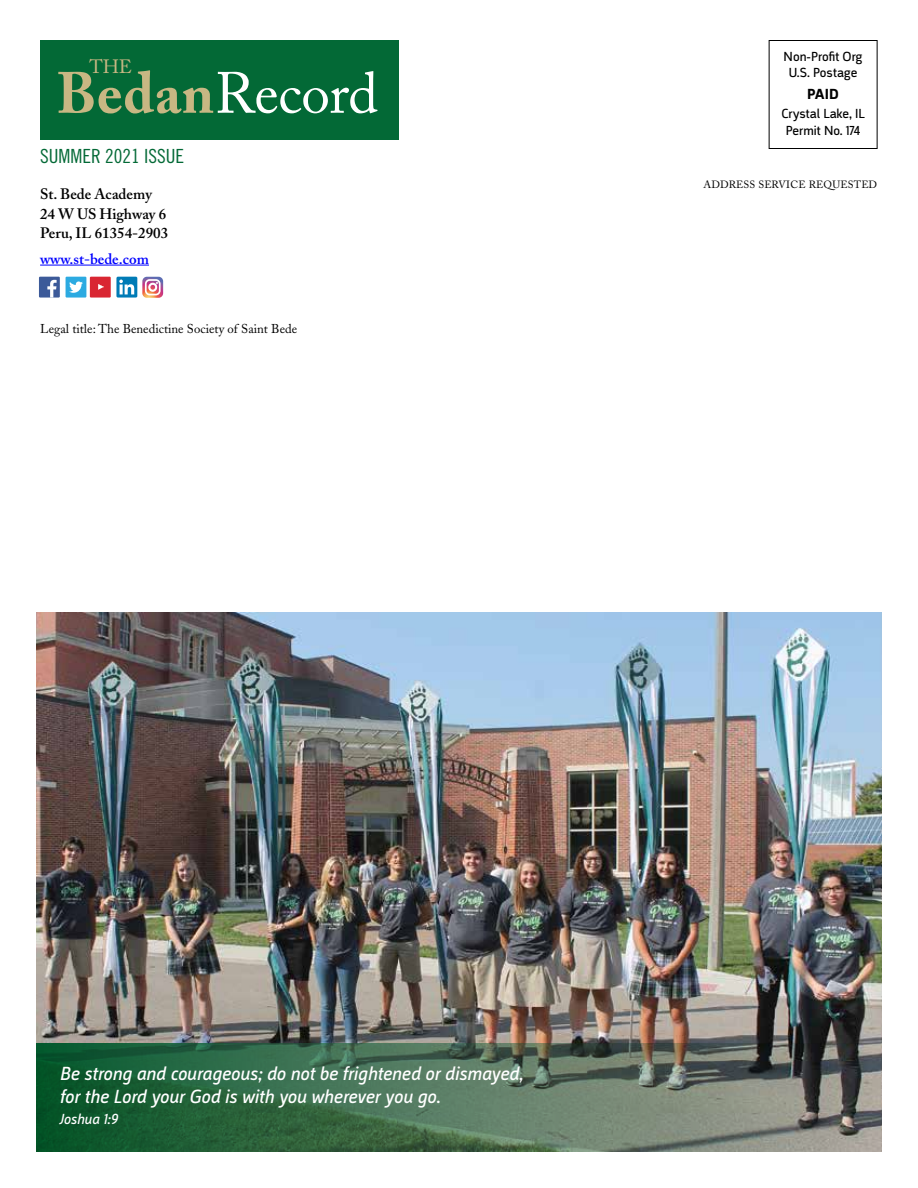
<style>
.page{position:relative;width:918px;height:1188px;background:#fff}
.page>*{position:absolute;margin:0;border:0;box-sizing:border-box;transform-origin:0 0}
.t1{font:57.6px "Adobe Caslon";letter-spacing:-.01em;color:#fff}
.t2{font:italic 19.5px/22.5px "Argumentum";color:#fff}
.t3{font:19.5px "Trade Gothic Cond Eighteen";color:#036936}
.t4{font:19.2px "Adobe Caslon";color:#c8b783}
.t5{font:600 15px/19.5px "Adobe Caslon";color:#000}
.t6{font:600 15px "Adobe Caslon";color:#00f}
.t7{font:italic 15px "Argumentum";color:#fff}
.t8{font:700 15px "Argumentum";color:#000}
.t9{font:13.5px/16.5px "Argumentum";color:#000;text-align:center}
.t10{font:12.75px "Adobe Caslon";color:#000}
.t11{font:10.5px "Adobe Caslon";letter-spacing:.02em;color:#000}
.s1{font-weight:700;color:#c8b783}
</style>
<div class="page">
<img style="left:37px;top:613px;width:844px;height:430px">
<img style="left:37px;top:1043px;width:844px;height:109px">
<div style="left:40px;top:40px;width:358px;height:99px;background:#036936"></div>
<div style="left:769px;top:40px;width:109px;height:109px;border:1px solid #000"></div>
<hr style="left:40px;top:265px;width:109px;height:1px;background:#00f">
<div style="left:39px;top:277px;width:21px;height:21px;background:#3c5a99"></div>
<svg style="left:47px;top:280px;width:10px;height:18px"></svg>
<div style="left:66px;top:277px;width:20px;height:21px;background:#2caae1"></div>
<svg style="left:69px;top:281px;width:14px;height:12px"></svg>
<div style="left:90px;top:277px;width:21px;height:21px;background:#d92632"></div>
<div style="left:116px;top:277px;width:21px;height:21px;background:#007bb6;border-radius:2px"></div>
<svg style="left:119px;top:280px;width:15px;height:14px"></svg>
<svg style="left:142px;top:277px;width:21px;height:21px"></svg>
<svg style="left:98px;top:284px;width:6px;height:6px"></svg>
<p class="t4" style="left:90px;top:55px;width:44px">THE</p>
<p class="t9" style="left:784px;top:48px;width:80px">Non-Profit Org<br>U.S. Postage</p>
<p class="t8" style="left:807px;top:85px;width:33px">PAID</p>
<p class="t9" style="left:781px;top:106px;width:85px">Crystal Lake, IL<br>Permit No. 174</p>
<h1 class="t1" style="left:57px;top:59px;width:323px"><span class="s1">Bedan</span>Record</h1>
<p class="t3" style="left:40px;top:144px;width:145px">SUMMER 2021 ISSUE</p>
<p class="t5" style="left:40px;top:184px;width:130px">St. Bede Academy<br>24 W US Highway 6<br>Peru, IL 61354-2903</p>
<p class="t6" style="left:40px;top:249px;width:110px">www.st-bede.com</p>
<p class="t10" style="left:40px;top:321px;width:259px">Legal title: The Benedictine Society of Saint Bede</p>
<p class="t11" style="left:703px;top:179px;width:175px">ADDRESS SERVICE REQUESTED</p>
<p class="t2" style="left:59px;top:1063px;width:465px">Be strong and courageous; do not be frightened or dismayed, for the Lord your God is with you wherever you go.</p>
<p class="t7" style="left:59px;top:1110px;width:60px">Joshua 1:9</p>
</div>
